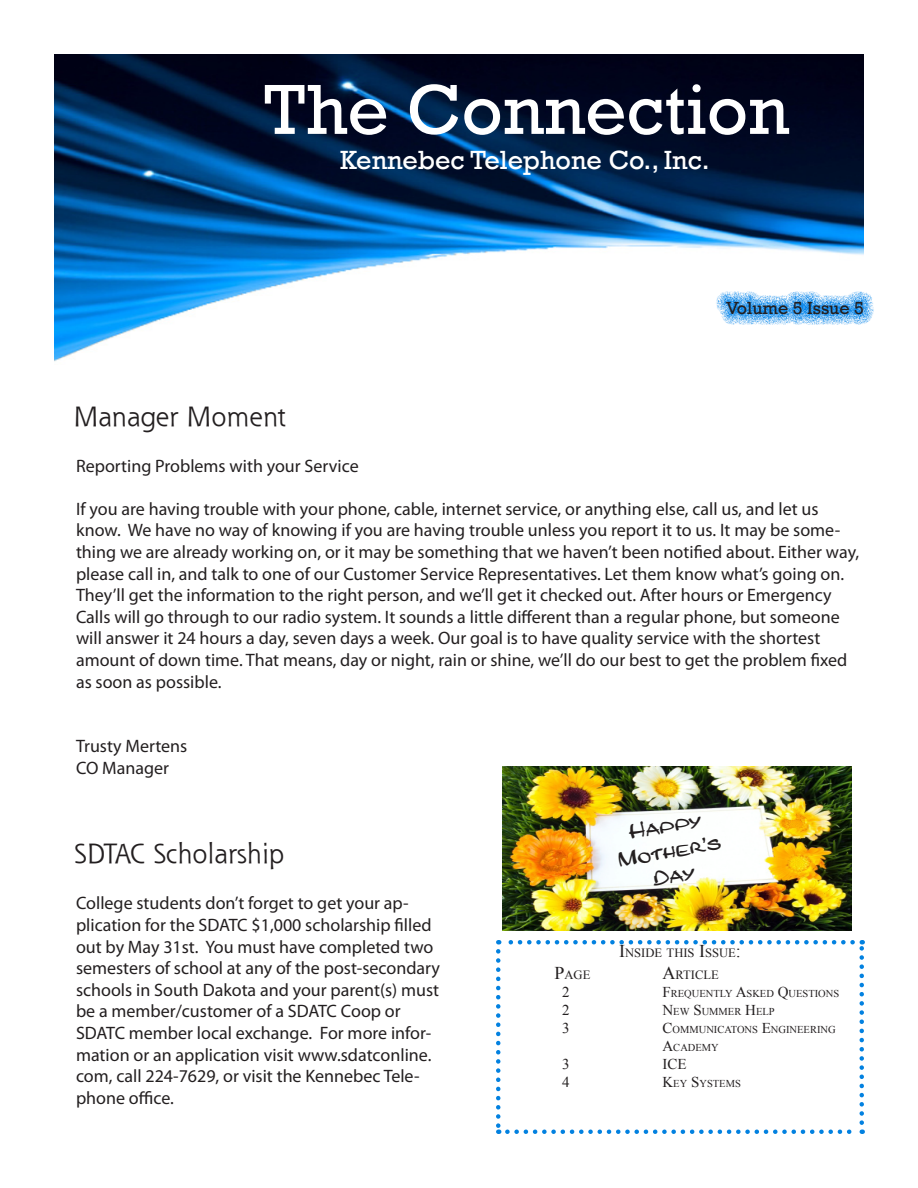
<style>
.page{position:relative;width:918px;height:1188px;background:#fff}
.page>*{position:absolute;margin:0;border:0;box-sizing:border-box;transform-origin:0 0}
.t1{font:72px "Rockwell";color:#fff}
.t2{font:27px "Shannon";color:#231f20}
.t3{font:27px "Rockwell";color:#fff}
.t4{font:21px/25.2px "Leger D";color:#231f20;text-align:center}
.t5{font:18px/21.6px "Myriad Pro";color:#231f20}
.t6{font:18px "Rockwell";color:#231f20}
.t7{font:15px "Times New Roman";color:#231f20}
.t8{font:12.6px "Times New Roman";color:#231f20}
.t9{font:10.5px "Times New Roman";color:#231f20}
.s1{font-size:18px}
.s2{font-size:15px}
</style>
<div class="page">
<img style="left:54px;top:54px;width:810px;height:308px">
<svg style="left:713px;top:290px;width:161px;height:72px"></svg>
<svg style="left:496px;top:951px;width:5px;height:183px"></svg>
<svg style="left:507px;top:1130px;width:356px;height:4px"></svg>
<svg style="left:860px;top:940px;width:4px;height:183px"></svg>
<svg style="left:498px;top:940px;width:355px;height:5px"></svg>
<img style="left:502px;top:766px;width:349px;height:164px">
<p class="t1" style="left:264px;top:68px;width:527px">The Connection</p>
<p class="t3" style="left:340px;top:144px;width:371px">Kennebec Telephone Co., Inc.</p>
<p class="t2" style="left:74px;top:400px;width:214px">Manager Moment</p>
<p class="t6" style="left:726px;top:298px;width:139px">Volume 5 Issue 5</p>
<p class="t5" style="left:76px;top:454px;width:284px">Reporting Problems with your Service</p>
<p class="t5" style="left:76px;top:498px;width:785px">If you are having trouble with your phone, cable, internet service, or anything else, call us, and let us know. We have no way of knowing if you are having trouble unless you report it to us. It may be some&shy;thing we are already working on, or it may be something that we haven’t been notified about. Either way, please call in, and talk to one of our Customer Service Representatives. Let them know what’s going on.<br>They’ll get the information to the right person, and we’ll get it checked out. After hours or Emergency Calls will go through to our radio system. It sounds a little different than a regular phone, but someone will answer it 24 hours a day, seven days a week. Our goal is to have quality service with the shortest amount of down time. That means, day or night, rain or shine, we’ll do our best to get the problem fixed as soon as possible.</p>
<p class="t5" style="left:76px;top:735px;width:113px">Trusty Mertens</p>
<p class="t5" style="left:76px;top:757px;width:95px">CO Manager</p>
<p class="t2" style="left:74px;top:837px;width:212px">SDTAC Scholarship</p>
<p class="t5" style="left:76px;top:892px;width:366px">College students don’t forget to get your ap&shy;plication for the SDATC $1,000 scholarship filled out by May 31st. You must have completed two semesters of school at any of the post-secondary schools in South Dakota and your parent(s) must be a member/customer of a SDATC Coop or SDATC member local exchange. For more infor&shy;mation or an application visit www.sdatconline. com, call 224-7629, or visit the Kennebec Tele&shy;phone office.</p>
<p class="t4" style="left:611px;top:823px;width:106px;rotate:-10deg">Happy<br>Mother’s<br>Day</p>
<p class="t8" style="left:619px;top:944px;width:123px"><span class="s1">I</span>NSIDE THIS <span class="s1">I</span>SSUE<span class="s1">:</span></p>
<p class="t8" style="left:555px;top:966px;width:66px"><span class="s1">P</span>AGE <span class="s1">A</span></p>
<p class="t8" style="left:675px;top:966px;width:45px">RTICLE</p>
<p class="t7" style="left:562px;top:981px;width:9px">2</p>
<p class="t9" style="left:663px;top:986px;width:178px"><span class="s2">F</span>REQUENTLY <span class="s2">A</span>SKED <span class="s2">Q</span>UESTIONS</p>
<p class="t7" style="left:562px;top:999px;width:44px">2 N</p>
<p class="t9" style="left:673px;top:1004px;width:102px">EW <span class="s2">S</span> UMMER <span class="s2">H</span>ELP</p>
<p class="t7" style="left:562px;top:1017px;width:43px">3 C</p>
<p class="t9" style="left:673px;top:1022px;width:165px">OMMUNICATONS <span class="s2">E</span>NGINEERING</p>
<p class="t7" style="left:501px;top:1035px;width:45px">A</p>
<p class="t9" style="left:673px;top:1040px;width:47px">CADEMY</p>
<p class="t7" style="left:562px;top:1053px;width:9px">3</p>
<p class="t7" style="left:663px;top:1053px;width:16px">ICE</p>
<p class="t7" style="left:562px;top:1071px;width:44px">4 K</p>
<p class="t9" style="left:673px;top:1076px;width:69px">EY <span class="s2">S</span>YSTEMS</p>
</div>
